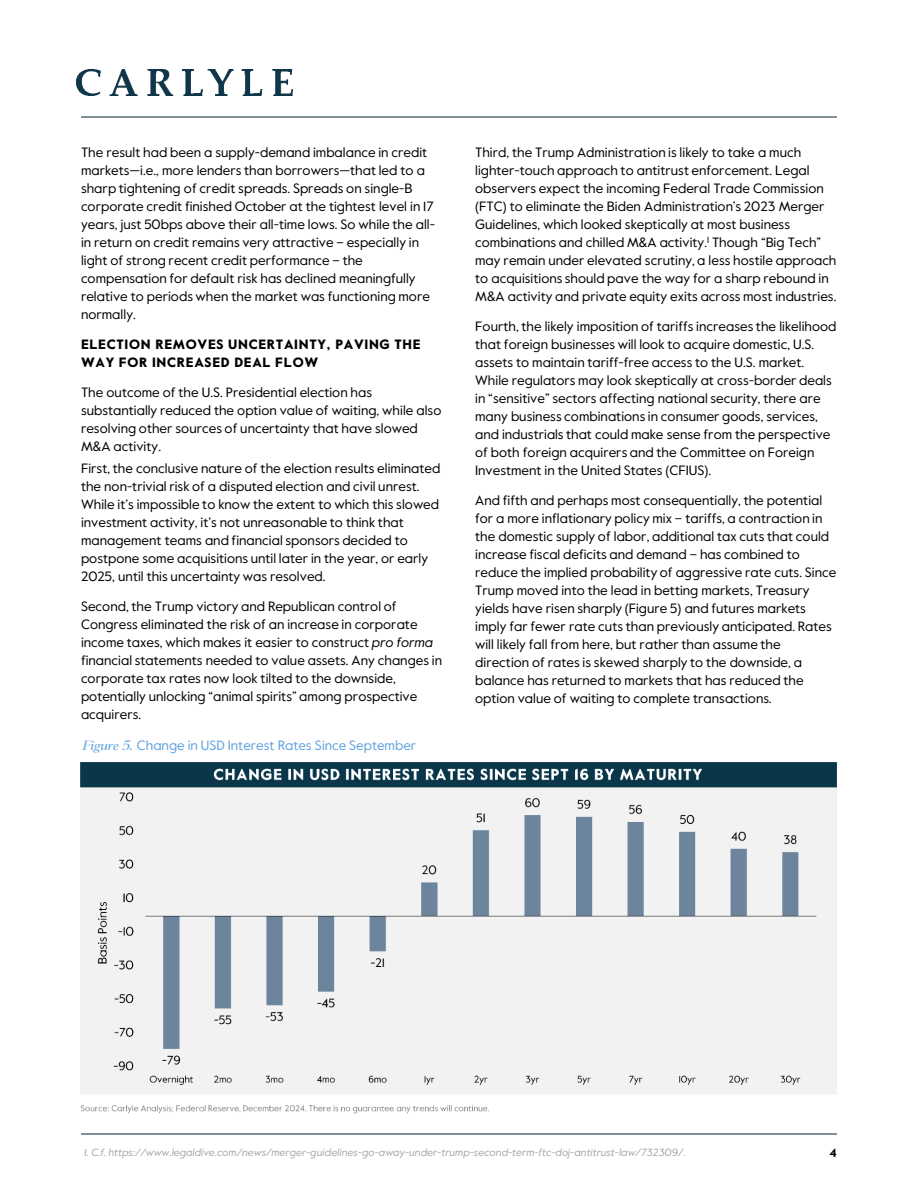
<style>
.page{position:relative;width:918px;height:1188px;background:#fff}
.page>*{position:absolute;margin:0;border:0;box-sizing:border-box;transform-origin:0 0}
.t1{font:13.5px/18px "Value Sans Pro";color:#000}
.t2{font:900 13.5px/18px "Value Sans Pro";letter-spacing:.055em;color:#000}
.t3{font:13.5px "Value Sans Pro";color:#61a1e0}
.t4{font:700 12px "Value Sans Pro";color:#000}
.t5{font:italic 10.5px "Value Sans Pro";letter-spacing:.005em;color:#a6a6a6}
.s1{font-style:italic}
.s2{font-family:"Fortescue Pro Display";font-style:italic}
</style>
<div class="page">
<hr style="left:81px;top:117px;width:756px;height:1px;background:#072533">
<img style="left:76px;top:69px;width:216px;height:27px">
<hr style="left:81px;top:1134px;width:756px;height:1px;background:#072533">
<img style="left:80px;top:762px;width:757px;height:351px">
<p class="t1" style="left:81px;top:144px;width:356px">The result had been a supply-demand imbalance in credit markets—i.e., more lenders than borrowers—that led to a sharp tightening of credit spreads. Spreads on single-B corporate credit finished October at the tightest level in 17 years, just 50bps above their all-time lows. So while the all&shy;in return on credit remains very attractive – especially in light of strong recent credit performance – the compensation for default risk has declined meaningfully relative to periods when the market was functioning more normally.</p>
<p class="t2" style="left:81px;top:336px;width:341px">ELECTION REMOVES UNCERTAINTY, PAVING THE<br>WAY FOR INCREASED DEAL FLOW</p>
<p class="t1" style="left:81px;top:383px;width:362px">The outcome of the U.S. Presidential election has substantially reduced the option value of waiting, while also resolving other sources of uncertainty that have slowed M&amp;A activity.</p>
<p class="t1" style="left:81px;top:460px;width:361px">First, the conclusive nature of the election results eliminated the non-trivial risk of a disputed election and civil unrest.<br>While it’s impossible to know the extent to which this slowed investment activity, it’s not unreasonable to think that management teams and financial sponsors decided to postpone some acquisitions until later in the year, or early 2025, until this uncertainty was resolved.</p>
<p class="t1" style="left:81px;top:598px;width:363px">Second, the Trump victory and Republican control of Congress eliminated the risk of an increase in corporate income taxes, which makes it easier to construct <span class="s1">pro forma </span>financial statements needed to value assets. Any changes in corporate tax rates now look tilted to the downside, potentially unlocking “animal spirits” among prospective acquirers.</p>
<p class="t3" style="left:83px;top:737px;width:335px"><span class="s2">Figure 5.</span> Change in USD Interest Rates Since September</p>
<p class="t1" style="left:475px;top:144px;width:363px">Third, the Trump Administration is likely to take a much lighter-touch approach to antitrust enforcement. Legal observers expect the incoming Federal Trade Commission (FTC) to eliminate the Biden Administration’s 2023 Merger Guidelines, which looked skeptically at most business combinations and chilled M&amp;A activity.<sup>1</sup> Though “Big Tech” may remain under elevated scrutiny, a less hostile approach to acquisitions should pave the way for a sharp rebound in M&amp;A activity and private equity exits across most industries.</p>
<p class="t1" style="left:475px;top:318px;width:363px">Fourth, the likely imposition of tariffs increases the likelihood that foreign businesses will look to acquire domestic, U.S. assets to maintain tariff-free access to the U.S. market.<br>While regulators may look skeptically at cross-border deals in “sensitive” sectors affecting national security, there are many business combinations in consumer goods, services, and industrials that could make sense from the perspective of both foreign acquirers and the Committee on Foreign Investment in the United States (CFIUS).</p>
<p class="t1" style="left:475px;top:491px;width:363px">And fifth and perhaps most consequentially, the potential for a more inflationary policy mix – tariffs, a contraction in the domestic supply of labor, additional tax cuts that could increase fiscal deficits and demand – has combined to reduce the implied probability of aggressive rate cuts. Since Trump moved into the lead in betting markets, Treasury yields have risen sharply (Figure 5) and futures markets imply far fewer rate cuts than previously anticipated. Rates will likely fall from here, but rather than assume the direction of rates is skewed sharply to the downside, a balance has returned to markets that has reduced the option value of waiting to complete transactions.</p>
<p class="t5" style="left:85px;top:1146px;width:603px">1. C.f. https://www.legaldive.com/news/merger-guidelines-go-away-under-trump-second-term-ftc-doj-antitrust-law/732309/.</p>
<p class="t4" style="left:830px;top:1145px;width:8px">4</p>
</div>
